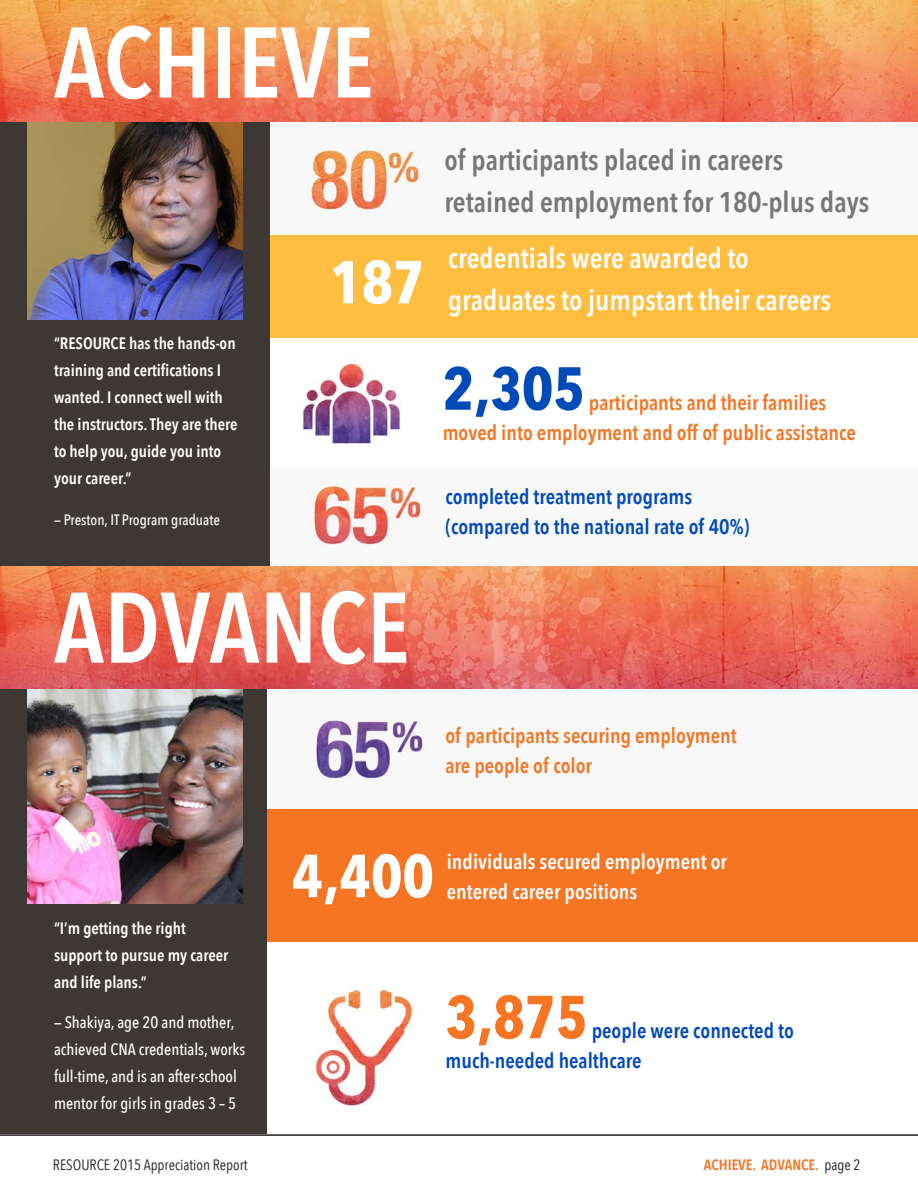
<style>
.page{position:relative;width:918px;height:1188px;background:#fff}
.page>*{position:absolute;margin:0;border:0;box-sizing:border-box;transform-origin:0 0}
.t1{font:600 99px "Avenir Next Condensed";color:#fff}
.t2{font:700 60px "Avenir Next Condensed";color:#fff}
.t3{font:700 60px "Avenir Next Condensed";color:#f57523}
.t4{font:700 60px "Avenir Next Condensed";color:#004aba}
.t5{font:600 28.5px/42px "Avenir Next Condensed";color:#77777a}
.t6{font:600 28.5px/42px "Avenir Next Condensed";color:#fff}
.t7{font:600 21px/30px "Avenir Next Condensed";color:#f57523}
.t8{font:600 21px/30px "Avenir Next Condensed";color:#004aba}
.t9{font:600 21px/30px "Avenir Next Condensed";color:#fff}
.t10{font:600 16.5px/27px "Avenir Next Condensed";color:#fff}
.t11{font:500 16.5px/27px "Avenir Next Condensed";color:#fff}
.t12{font:15px "Avenir Next Condensed";color:#231f20}
.t13{font:500 15px "Avenir Next Condensed";color:#fff}
.t14{font:600 15px "Avenir Next Condensed";color:#f57523}
.s1{font-weight:400;color:#231f20}
</style>
<div class="page">
<div style="left:260px;top:467px;width:658px;height:100px;background:#f8f8f8"></div>
<div style="left:265px;top:688px;width:653px;height:172px;background:#f8f8f8"></div>
<div style="left:263px;top:809px;width:655px;height:133px;background:#f57523"></div>
<img style="left:316px;top:720px;width:111px;height:59px">
<img style="left:315px;top:989px;width:100px;height:117px">
<div style="left:267px;top:119px;width:651px;height:116px;background:#f8f8f8"></div>
<div style="left:270px;top:235px;width:648px;height:103px;background:#ffbe3f"></div>
<div style="left:0;top:122px;width:270px;height:445px;background:#3e3835"></div>
<div style="left:0;top:687px;width:267px;height:447px;background:#3e3835"></div>
<img style="left:27px;top:122px;width:216px;height:198px">
<img style="left:27px;top:688px;width:216px;height:215px">
<img style="left:309px;top:150px;width:110px;height:65px">
<img style="left:0;top:0;width:918px;height:122px">
<img style="left:0;top:567px;width:918px;height:121px">
<img style="left:302px;top:363px;width:99px;height:81px">
<img style="left:314px;top:485px;width:111px;height:60px">
<hr style="left:0;top:1134px;width:918px;height:2px;background:#231f20">
<h1 class="t1" style="left:54px;top:-23px;width:322px">ACHIEVE</h1>
<p class="t10" style="left:54px;top:329px;width:185px">“RESOURCE has the hands-on training and certifications I wanted. I connect well with the instructors. They are there to help you, guide you into your career.”</p>
<p class="t13" style="left:54px;top:510px;width:167px">— Preston, IT Program graduate</p>
<h2 class="t2" style="left:330px;top:246px;width:96px">187</h2>
<h1 class="t1" style="left:54px;top:543px;width:357px">ADVANCE</h1>
<h3 class="t5" style="left:444px;top:138px;width:427px">of participants placed in careers retained employment for 180-plus days</h3>
<h3 class="t6" style="left:448px;top:237px;width:385px">credentials were awarded to graduates to jumpstart their careers</h3>
<h2 class="t4" style="left:443px;top:352px;width:144px">2,305</h2>
<p class="t7" style="left:443px;top:387px;width:415px;text-indent:146px">participants and their families moved into employment and off of public assistance</p>
<p class="t8" style="left:446px;top:481px;width:305px">completed treatment programs (compared to the national rate of 40%)</p>
<p class="t7" style="left:446px;top:720px;width:293px">of participants securing employment are people of color</p>
<p class="t10" style="left:54px;top:914px;width:176px">“I’m getting the right support to pursue my career and life plans.”</p>
<p class="t11" style="left:54px;top:1009px;width:193px">— Shakiya, age 20 and mother, achieved CNA credentials, works full-time, and is an after-school mentor for girls in grades 3 – 5</p>
<h2 class="t2" style="left:292px;top:839px;width:144px">4,400</h2>
<p class="t9" style="left:447px;top:846px;width:282px">individuals secured employment or entered career positions</p>
<h2 class="t3" style="left:446px;top:980px;width:144px">3,875</h2>
<p class="t8" style="left:446px;top:1015px;width:350px;text-indent:146px">people were connected to much-needed healthcare</p>
<p class="t12" style="left:53px;top:1151px;width:196px">RESOURCE 2015 Appreciation Report</p>
<p class="t14" style="left:704px;top:1151px;width:158px">ACHIEVE. ADVANCE. <span class="s1">page 2</span></p>
</div>
